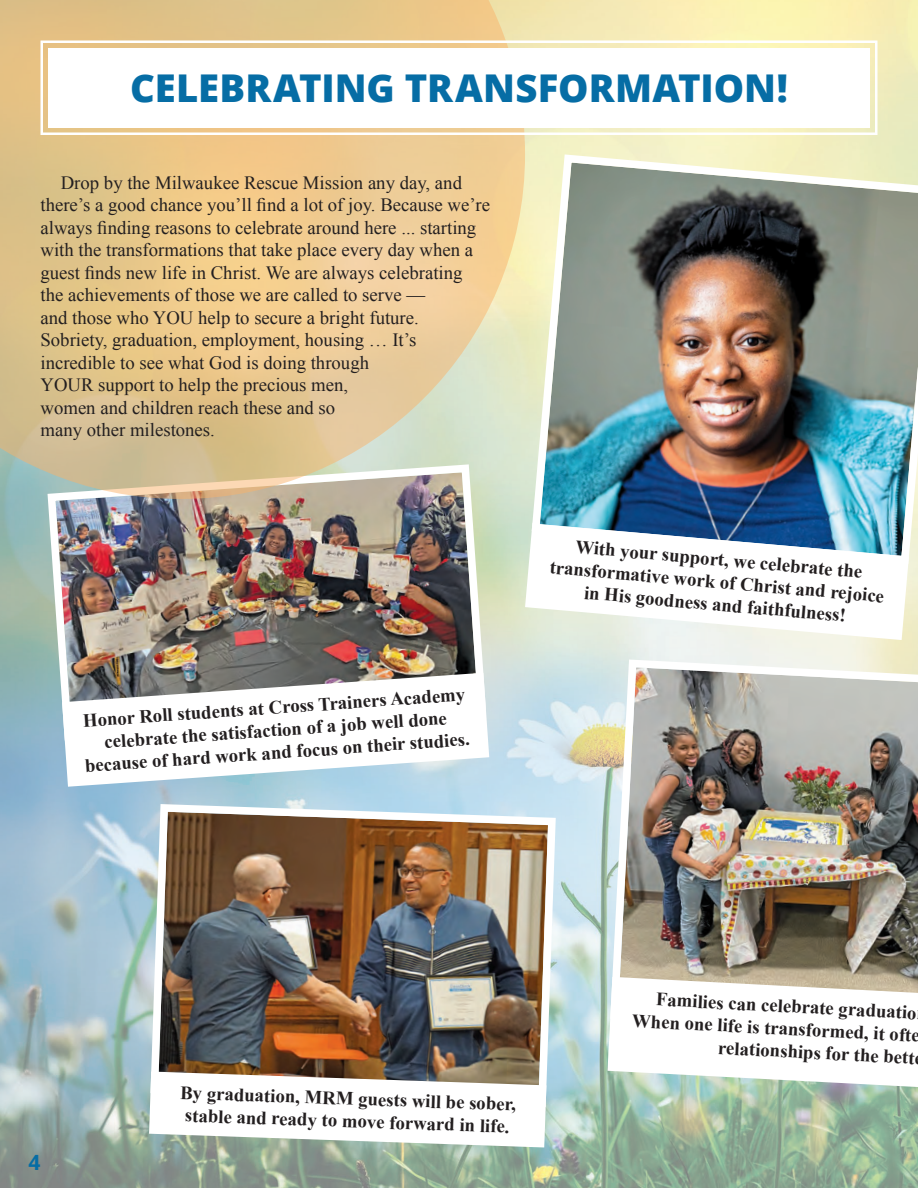
<style>
.page{position:relative;width:918px;height:1188px;background:#fff}
.page>*{position:absolute;margin:0;border:0;box-sizing:border-box;transform-origin:0 0}
.t1{font:800 38.25px "Open Sans";color:#066da5}
.t2{font:700 21px "Open Sans";color:#066da5}
.t3{font:18.75px/22.5px "Times New Roman";color:#231f20}
.t4{font:700 18.75px/22.5px "Times New Roman";color:#231f20;text-align:center}
</style>
<div class="page">
<img style="left:0;top:0;width:918px;height:1182px">
<img style="left:44px;top:499px;width:446px;height:246px">
<svg style="left:62px;top:673px;width:427px;height:114px"></svg>
<svg style="left:525px;top:523px;width:384px;height:117px"></svg>
<img style="left:528px;top:150px;width:390px;height:418px">
<svg style="left:0;top:0;width:525px;height:499px;background:#e4c996"></svg>
<img style="left:606px;top:656px;width:312px;height:390px">
<svg style="left:608px;top:977px;width:310px;height:110px"></svg>
<svg style="left:39px;top:39px;width:840px;height:97px"></svg>
<img style="left:147px;top:800px;width:413px;height:311px">
<svg style="left:149px;top:1072px;width:397px;height:75px"></svg>
<h1 class="t1" style="left:130px;top:59px;width:659px">CELEBRATING TRANSFORMATION!</h1>
<p class="t3" style="left:40px;top:171px;width:451px;text-indent:20px">Drop by the Milwaukee Rescue Mission any day, and there’s a good chance you’ll find a lot of joy. Because we’re always finding reasons to celebrate around here ... starting with the transformations that take place every day when a guest finds new life in Christ. We are always celebrating<br>the achievements of those we are called to serve —<br>and those who YOU help to secure a bright future.<br>Sobriety, graduation, employment, housing … It’s incredible to see what God is doing through<br>YOUR support to help the precious men,<br>women and children reach these and so<br>many other milestones.</p>
<p class="t4" style="left:81px;top:709px;width:387px;rotate:-4deg">Honor Roll students at Cross Trainers Academy celebrate the satisfaction of a job well done because of hard work and focus on their studies.</p>
<p class="t4" style="left:553px;top:533px;width:337px;rotate:5deg">With your support, we celebrate the transformative work of Christ and rejoice in His goodness and faithfulness!</p>
<p class="t2" style="left:29px;top:1147px;width:13px">4</p>
<p class="t4" style="left:181px;top:1081px;width:337px;text-align:left;rotate:2deg">By graduation, MRM guests will be sober, stable and ready to move forward in life.</p>
<p class="t4" style="left:634px;top:986px;width:289px;text-align:right;rotate:3deg">Families can celebrate graduatio<br>When one life is transformed, it ofte relationships for the bett</p>
</div>
